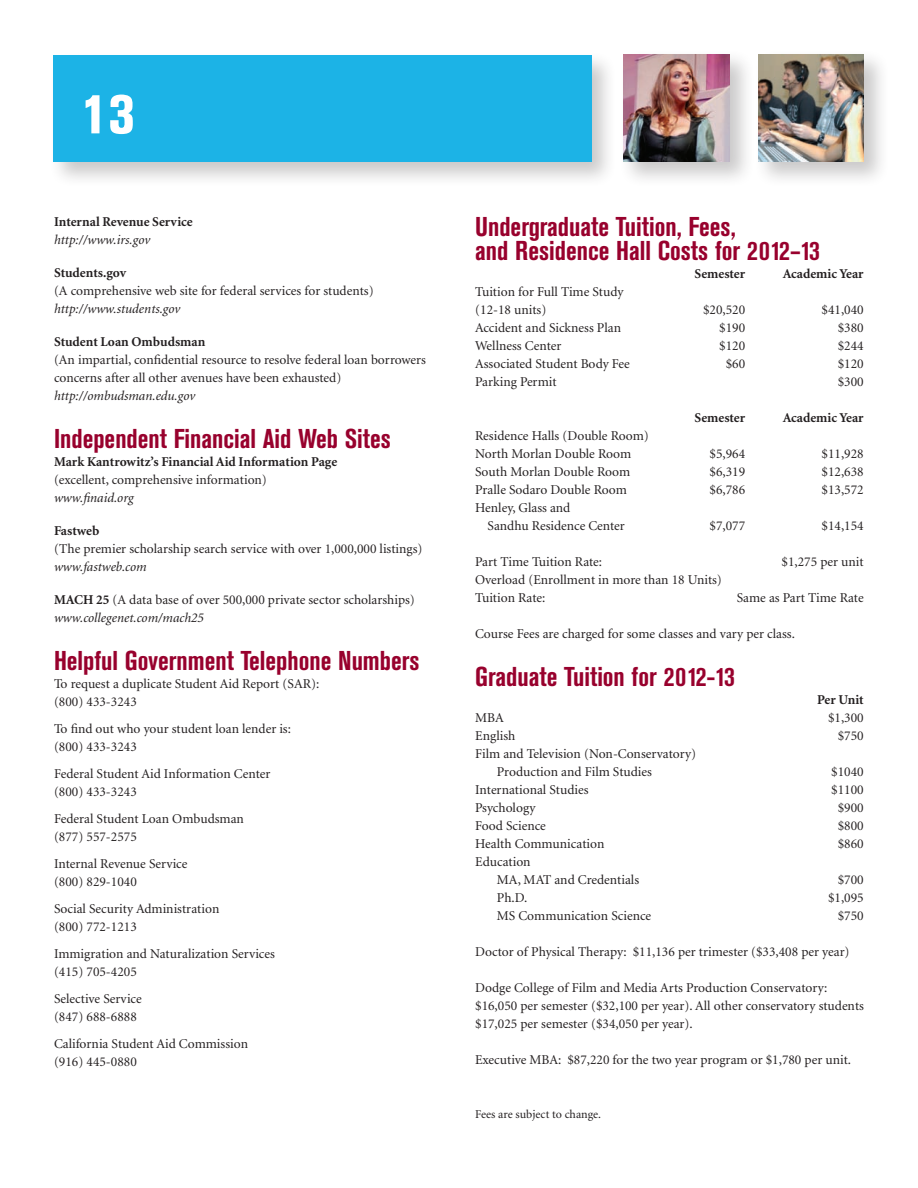
<style>
.page{position:relative;width:918px;height:1188px;background:#fff}
.page>*{position:absolute;margin:0;border:0;box-sizing:border-box;transform-origin:0 0}
.t1{font:800 condensed 54px "Akzidenz Grotesk BE";color:#fff}
.t2{font:700 condensed 27px "Akzidenz Grotesk BE";color:#98012d}
.t3{font:13.5px/18px "Minion";color:#231f20}
.t4{font:700 13.5px "Minion";color:#231f20}
.t5{font:italic 13.5px "Minion";color:#231f20}
.t6{font:12px "Minion";color:#231f20}
.s1{font-weight:700}
</style>
<div class="page">
<div style="left:48px;top:51px;width:570px;height:137px;background:#231f20;opacity:.24"></div>
<div style="left:53px;top:56px;width:539px;height:106px;background:#1cb3e6"></div>
<div style="left:618px;top:49px;width:138px;height:138px;background:#231f20;opacity:.24"></div>
<img style="left:623px;top:54px;width:107px;height:108px">
<div style="left:753px;top:49px;width:137px;height:138px;background:#231f20;opacity:.24"></div>
<img style="left:758px;top:54px;width:106px;height:108px">
<p class="t1" style="left:81px;top:83px;width:55px">13</p>
<p class="t4" style="left:54px;top:215px;width:140px">Internal Revenue Service</p>
<p class="t5" style="left:54px;top:233px;width:98px">http://www.irs.gov</p>
<p class="t4" style="left:54px;top:266px;width:74px">Students.gov</p>
<p class="t3" style="left:54px;top:282px;width:321px">(A comprehensive web site for federal services for students)</p>
<p class="t5" style="left:54px;top:302px;width:128px">http://www.students.gov</p>
<p class="t4" style="left:54px;top:335px;width:153px">Student Loan Ombudsman</p>
<p class="t3" style="left:54px;top:351px;width:373px">(An impartial, confidential resource to resolve federal loan borrowers concerns after all other avenues have been exhausted)</p>
<p class="t5" style="left:54px;top:389px;width:143px">http://ombudsman.edu.gov</p>
<p class="t2" style="left:54px;top:423px;width:339px">Independent Financial Aid Web Sites</p>
<p class="t4" style="left:54px;top:455px;width:285px">Mark Kantrowitz’s Financial Aid Information Page</p>
<p class="t3" style="left:54px;top:471px;width:214px">(excellent, comprehensive information)</p>
<p class="t5" style="left:54px;top:491px;width:81px">www.finaid.org</p>
<p class="t4" style="left:54px;top:524px;width:47px">Fastweb</p>
<p class="t3" style="left:54px;top:540px;width:370px">(The premier scholarship search service with over 1,000,000 listings)</p>
<p class="t5" style="left:54px;top:560px;width:94px">www.fastweb.com</p>
<p class="t3" style="left:54px;top:591px;width:362px"><span class="s1">MACH 25</span> (A data base of over 500,000 private sector scholarships)</p>
<p class="t5" style="left:54px;top:611px;width:151px">www.collegenet.com/mach25</p>
<p class="t2" style="left:54px;top:645px;width:367px">Helpful Government Telephone Numbers</p>
<p class="t3" style="left:54px;top:675px;width:267px">To request a duplicate Student Aid Report (SAR):</p>
<p class="t3" style="left:54px;top:693px;width:84px">(800) 433-3243</p>
<p class="t3" style="left:54px;top:720px;width:239px">To find out who your student loan lender is:</p>
<p class="t3" style="left:54px;top:738px;width:84px">(800) 433-3243</p>
<p class="t3" style="left:54px;top:765px;width:218px">Federal Student Aid Information Center (800) 433-3243</p>
<p class="t3" style="left:54px;top:810px;width:192px">Federal Student Loan Ombudsman</p>
<p class="t3" style="left:54px;top:828px;width:84px">(877) 557-2575</p>
<p class="t3" style="left:54px;top:855px;width:135px">Internal Revenue Service</p>
<p class="t3" style="left:54px;top:873px;width:84px">(800) 829-1040</p>
<p class="t3" style="left:54px;top:900px;width:167px">Social Security Administration (800) 772-1213</p>
<p class="t3" style="left:54px;top:945px;width:222px">Immigration and Naturalization Services (415) 705-4205</p>
<p class="t3" style="left:54px;top:990px;width:89px">Selective Service</p>
<p class="t3" style="left:54px;top:1008px;width:84px">(847) 688-6888</p>
<p class="t3" style="left:54px;top:1035px;width:196px">California Student Aid Commission</p>
<p class="t3" style="left:54px;top:1053px;width:84px">(916) 445-0880</p>
<p class="t2" style="left:475px;top:211px;width:262px">Undergraduate Tuition, Fees,</p>
<p class="t2" style="left:475px;top:235px;width:346px">and Residence Hall Costs for 2012–13</p>
<p class="t4" style="left:695px;top:267px;width:52px">Semester</p>
<p class="t4" style="left:783px;top:267px;width:82px">Academic Year</p>
<p class="t3" style="left:475px;top:283px;width:150px">Tuition for Full Time Study</p>
<p class="t3" style="left:475px;top:301px;width:73px">(12-18 units)</p>
<p class="t3" style="left:703px;top:301px;width:44px">$20,520</p>
<p class="t3" style="left:822px;top:301px;width:44px">$41,040</p>
<p class="t3" style="left:475px;top:319px;width:147px">Accident and Sickness Plan</p>
<p class="t3" style="left:719px;top:319px;width:27px">$190</p>
<p class="t3" style="left:838px;top:319px;width:27px">$380</p>
<p class="t3" style="left:475px;top:337px;width:88px">Wellness Center</p>
<p class="t3" style="left:719px;top:337px;width:27px">$120</p>
<p class="t3" style="left:838px;top:337px;width:27px">$244</p>
<p class="t3" style="left:475px;top:355px;width:156px">Associated Student Body Fee</p>
<p class="t3" style="left:726px;top:355px;width:21px">$60</p>
<p class="t3" style="left:838px;top:355px;width:27px">$120</p>
<p class="t3" style="left:475px;top:373px;width:83px">Parking Permit</p>
<p class="t3" style="left:838px;top:373px;width:27px">$300</p>
<p class="t4" style="left:695px;top:411px;width:52px">Semester</p>
<p class="t4" style="left:783px;top:411px;width:82px">Academic Year</p>
<p class="t3" style="left:475px;top:427px;width:175px">Residence Halls (Double Room)</p>
<p class="t3" style="left:475px;top:445px;width:158px">North Morlan Double Room</p>
<p class="t3" style="left:710px;top:445px;width:37px">$5,964</p>
<p class="t3" style="left:822px;top:445px;width:44px">$11,928</p>
<p class="t3" style="left:475px;top:463px;width:157px">South Morlan Double Room</p>
<p class="t3" style="left:710px;top:463px;width:37px">$6,319</p>
<p class="t3" style="left:822px;top:463px;width:44px">$12,638</p>
<p class="t3" style="left:475px;top:481px;width:153px">Pralle Sodaro Double Room</p>
<p class="t3" style="left:710px;top:481px;width:37px">$6,786</p>
<p class="t3" style="left:822px;top:481px;width:44px">$13,572</p>
<p class="t3" style="left:475px;top:499px;width:97px">Henley, Glass and</p>
<p class="t3" style="left:488px;top:517px;width:139px">Sandhu Residence Center</p>
<p class="t3" style="left:710px;top:517px;width:37px">$7,077</p>
<p class="t3" style="left:822px;top:517px;width:44px">$14,154</p>
<p class="t3" style="left:475px;top:553px;width:129px">Part Time Tuition Rate:</p>
<p class="t3" style="left:782px;top:553px;width:84px">$1,275 per unit</p>
<p class="t3" style="left:475px;top:571px;width:248px">Overload (Enrollment in more than 18 Units)</p>
<p class="t3" style="left:475px;top:589px;width:72px">Tuition Rate:</p>
<p class="t3" style="left:737px;top:589px;width:128px">Same as Part Time Rate</p>
<p class="t3" style="left:475px;top:625px;width:321px">Course Fees are charged for some classes and vary per class.</p>
<p class="t2" style="left:475px;top:661px;width:261px">Graduate Tuition for 2012-13</p>
<p class="t4" style="left:817px;top:693px;width:48px">Per Unit</p>
<p class="t3" style="left:475px;top:709px;width:30px">MBA</p>
<p class="t3" style="left:828px;top:709px;width:37px">$1,300</p>
<p class="t3" style="left:475px;top:727px;width:42px">English</p>
<p class="t3" style="left:838px;top:727px;width:27px">$750</p>
<p class="t3" style="left:475px;top:745px;width:222px">Film and Television (Non-Conservatory)</p>
<p class="t3" style="left:497px;top:763px;width:157px">Production and Film Studies</p>
<p class="t3" style="left:831px;top:763px;width:34px">$1040</p>
<p class="t3" style="left:475px;top:781px;width:115px">International Studies</p>
<p class="t3" style="left:831px;top:781px;width:34px">$1100</p>
<p class="t3" style="left:475px;top:799px;width:62px">Psychology</p>
<p class="t3" style="left:838px;top:799px;width:27px">$900</p>
<p class="t3" style="left:475px;top:817px;width:72px">Food Science</p>
<p class="t3" style="left:838px;top:817px;width:27px">$800</p>
<p class="t3" style="left:475px;top:835px;width:131px">Health Communication</p>
<p class="t3" style="left:838px;top:835px;width:27px">$860</p>
<p class="t3" style="left:475px;top:853px;width:57px">Education</p>
<p class="t3" style="left:497px;top:871px;width:144px">MA, MAT and Credentials</p>
<p class="t3" style="left:838px;top:871px;width:27px">$700</p>
<p class="t3" style="left:497px;top:889px;width:32px">Ph.D.</p>
<p class="t3" style="left:828px;top:889px;width:37px">$1,095</p>
<p class="t3" style="left:497px;top:907px;width:156px">MS Communication Science</p>
<p class="t3" style="left:838px;top:907px;width:27px">$750</p>
<p class="t3" style="left:475px;top:943px;width:376px">Doctor of Physical Therapy: $11,136 per trimester ($33,408 per year)</p>
<p class="t3" style="left:475px;top:979px;width:390px">Dodge College of Film and Media Arts Production Conservatory: $16,050 per semester ($32,100 per year). All other conservatory students $17,025 per semester ($34,050 per year).</p>
<p class="t3" style="left:475px;top:1051px;width:377px">Executive MBA: $87,220 for the two year program or $1,780 per unit.</p>
<p class="t6" style="left:475px;top:1109px;width:127px">Fees are subject to change.</p>
</div>
